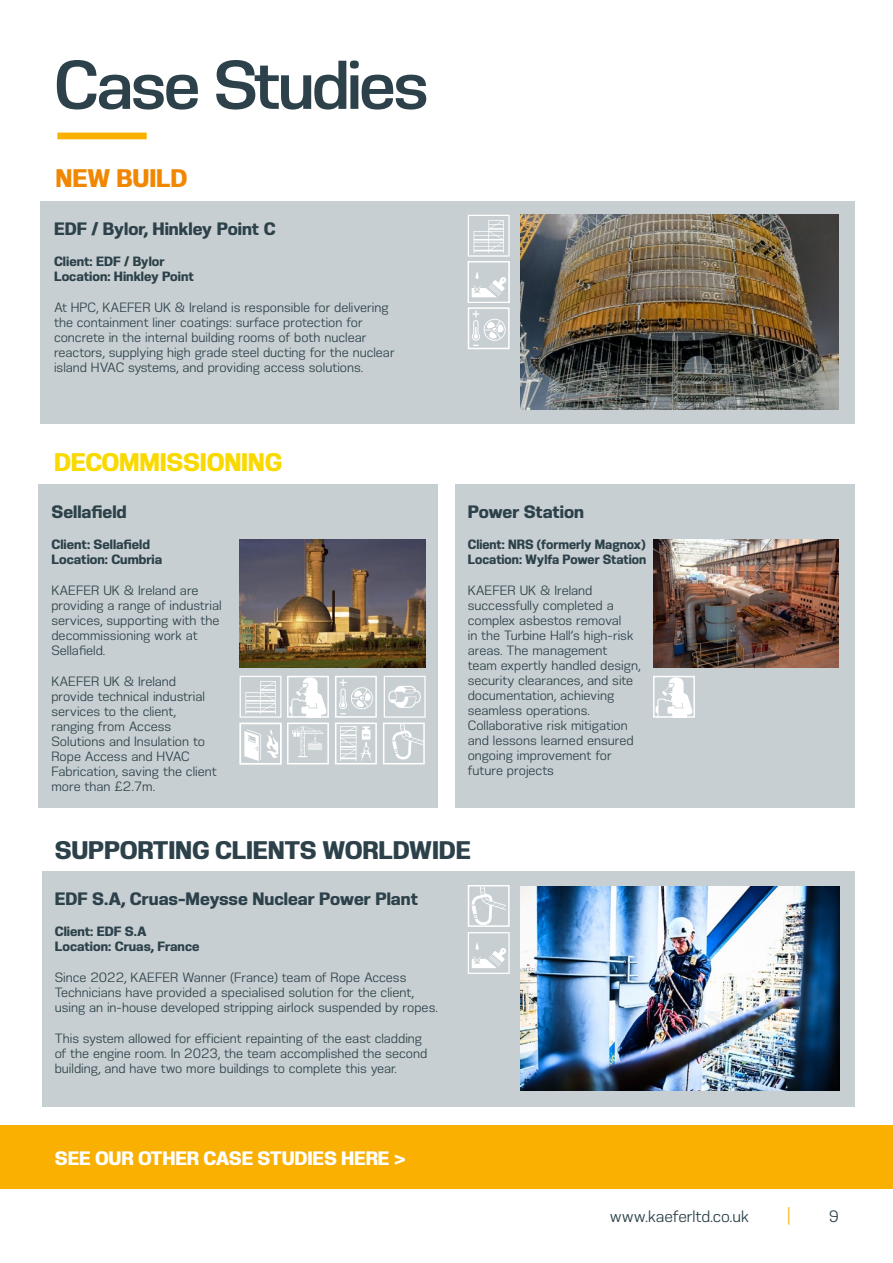
<style>
.page{position:relative;width:893px;height:1263px;background:#fff}
.page>*{position:absolute;margin:0;border:0;box-sizing:border-box;transform-origin:0 0}
.t1{font:500 69px "KAEFER";letter-spacing:-.04em;color:#2c414a}
.t2{font:700 25.5px "KAEFER";letter-spacing:-.01em;color:#2c414a}
.t3{font:700 25.5px "KAEFER";letter-spacing:-.01em;color:#f9d900}
.t4{font:700 25.5px "KAEFER";letter-spacing:-.01em;color:#f18700}
.t5{font:700 19.5px "KAEFER";letter-spacing:-.01em;color:#fff}
.t6{font:700 18px "KAEFER";color:#2c414a}
.t7{font:16.5px "KAEFER";color:#2c414a}
.t8{font:16.5px "KAEFER";color:#f9b000}
.t9{font:13.5px/15px "KAEFER";color:#2c414a}
.t10{font:700 13.5px/15px "KAEFER";color:#2c414a}
.t11{font:700 13.5px/15px "KAEFER";color:#2c414a;scale:.96 1}
</style>
<div class="page">
<div style="left:38px;top:484px;width:400px;height:324px;background:#c8cfd2"></div>
<div style="left:40px;top:201px;width:815px;height:223px;background:#c8cfd2"></div>
<div style="left:455px;top:484px;width:400px;height:324px;background:#c8cfd2"></div>
<div style="left:42px;top:871px;width:813px;height:235px;background:#c8cfd2"></div>
<div style="left:57px;top:133px;width:90px;height:6px;background:#f9b000"></div>
<img style="left:240px;top:540px;width:185px;height:127px">
<img style="left:520px;top:215px;width:319px;height:194px">
<img style="left:653px;top:540px;width:186px;height:127px">
<img style="left:520px;top:886px;width:319px;height:204px">
<svg style="left:384px;top:676px;width:42px;height:42px"></svg>
<svg style="left:340px;top:726px;width:32px;height:35px"></svg>
<div style="left:335px;top:722px;width:42px;height:42px;border:2px solid #fff"></div>
<svg style="left:392px;top:725px;width:30px;height:34px"></svg>
<div style="left:383px;top:722px;width:42px;height:42px;border:2px solid #fff"></div>
<svg style="left:292px;top:726px;width:32px;height:31px"></svg>
<div style="left:287px;top:722px;width:42px;height:42px;border:2px solid #fff"></div>
<svg style="left:240px;top:676px;width:41px;height:85px"></svg>
<div style="left:240px;top:722px;width:41px;height:42px;border:2px solid #fff"></div>
<svg style="left:656px;top:679px;width:36px;height:36px"></svg>
<div style="left:653px;top:676px;width:42px;height:42px;border:2px solid #fff"></div>
<svg style="left:290px;top:679px;width:36px;height:36px"></svg>
<div style="left:287px;top:676px;width:42px;height:42px;border:2px solid #fff"></div>
<svg style="left:339px;top:679px;width:34px;height:35px"></svg>
<div style="left:335px;top:676px;width:42px;height:42px;border:2px solid #fff"></div>
<svg style="left:472px;top:311px;width:34px;height:35px"></svg>
<div style="left:468px;top:307px;width:42px;height:42px;border:2px solid #fff"></div>
<svg style="left:468px;top:215px;width:42px;height:83px"></svg>
<div style="left:468px;top:261px;width:42px;height:42px;border:1px solid #fff"></div>
<div style="left:0;top:1125px;width:893px;height:64px;background:#f9b000"></div>
<hr style="left:0;top:179px;width:1px;height:227px;background:#000">
<svg style="left:471px;top:888px;width:35px;height:36px"></svg>
<div style="left:468px;top:885px;width:42px;height:42px;border:2px solid #fff"></div>
<svg style="left:468px;top:932px;width:42px;height:42px"></svg>
<h1 class="t1" style="left:54px;top:46px;width:376px">Case Studies</h1>
<h2 class="t4" style="left:56px;top:164px;width:133px">NEW BUILD</h2>
<h3 class="t6" style="left:54px;top:218px;width:223px">EDF / Bylor, Hinkley Point C</h3>
<p class="t10" style="left:54px;top:254px;width:141px">Client: EDF / Bylor<br>Location: Hinkley Point</p>
<p class="t9" style="left:54px;top:300px;width:342px">At HPC, KAEFER UK &amp; Ireland is responsible for delivering the containment liner coatings: surface protection for concrete in the internal building rooms of both nuclear reactors, supplying high grade steel ducting for the nuclear island HVAC systems, and providing access solutions.</p>
<h2 class="t3" style="left:54px;top:448px;width:230px">DECOMMISSIONING</h2>
<h3 class="t6" style="left:51px;top:502px;width:77px">Sellafield</h3>
<p class="t10" style="left:51px;top:537px;width:112px">Client: Sellafield<br>Location: Cumbria</p>
<p class="t9" style="left:51px;top:583px;width:172px">KAEFER UK &amp; Ireland are providing a range of industrial services, supporting with the decommissioning work at<br>Sellafield.</p>
<p class="t9" style="left:51px;top:674px;width:167px">KAEFER UK &amp; Ireland provide technical industrial services to the client, ranging from Access<br>Solutions and Insulation to<br>Rope Access and HVAC<br>Fabrication, saving the client more than £2.7m.</p>
<h3 class="t6" style="left:468px;top:502px;width:118px">Power Station</h3>
<p class="t11" style="left:468px;top:537px;width:187px">Client: NRS (formerly Magnox)<br>Location: Wylfa Power Station</p>
<p class="t9" style="left:468px;top:583px;width:174px">KAEFER UK &amp; Ireland successfully completed a complex asbestos removal<br>in the Turbine Hall’s high-risk areas. The management<br>team expertly handled design, security clearances, and site documentation, achieving seamless operations.<br>Collaborative risk mitigation and lessons learned ensured ongoing improvement for future projects</p>
<h2 class="t2" style="left:55px;top:835px;width:418px">SUPPORTING CLIENTS WORLDWIDE</h2>
<h3 class="t6" style="left:55px;top:888px;width:365px">EDF S.A, Cruas-Meysse Nuclear Power Plant</h3>
<p class="t10" style="left:55px;top:924px;width:146px">Client: EDF S.A<br>Location: Cruas, France</p>
<p class="t9" style="left:55px;top:970px;width:385px">Since 2022, KAEFER Wanner (France) team of Rope Access<br>Technicians have provided a specialised solution for the client, using an in-house developed stripping airlock suspended by ropes.</p>
<p class="t9" style="left:55px;top:1031px;width:374px">This system allowed for efficient repainting of the east cladding of the engine room. In 2023, the team accomplished the second building, and have two more buildings to complete this year.</p>
<h3 class="t5" style="left:55px;top:1147px;width:353px">SEE OUR OTHER CASE STUDIES HERE &gt;</h3>
<p class="t7" style="left:610px;top:1207px;width:141px">www.kaeferltd.co.uk</p>
<p class="t8" style="left:787px;top:1205px;width:6px">|</p>
<p class="t7" style="left:829px;top:1207px;width:12px">9</p>
</div>
